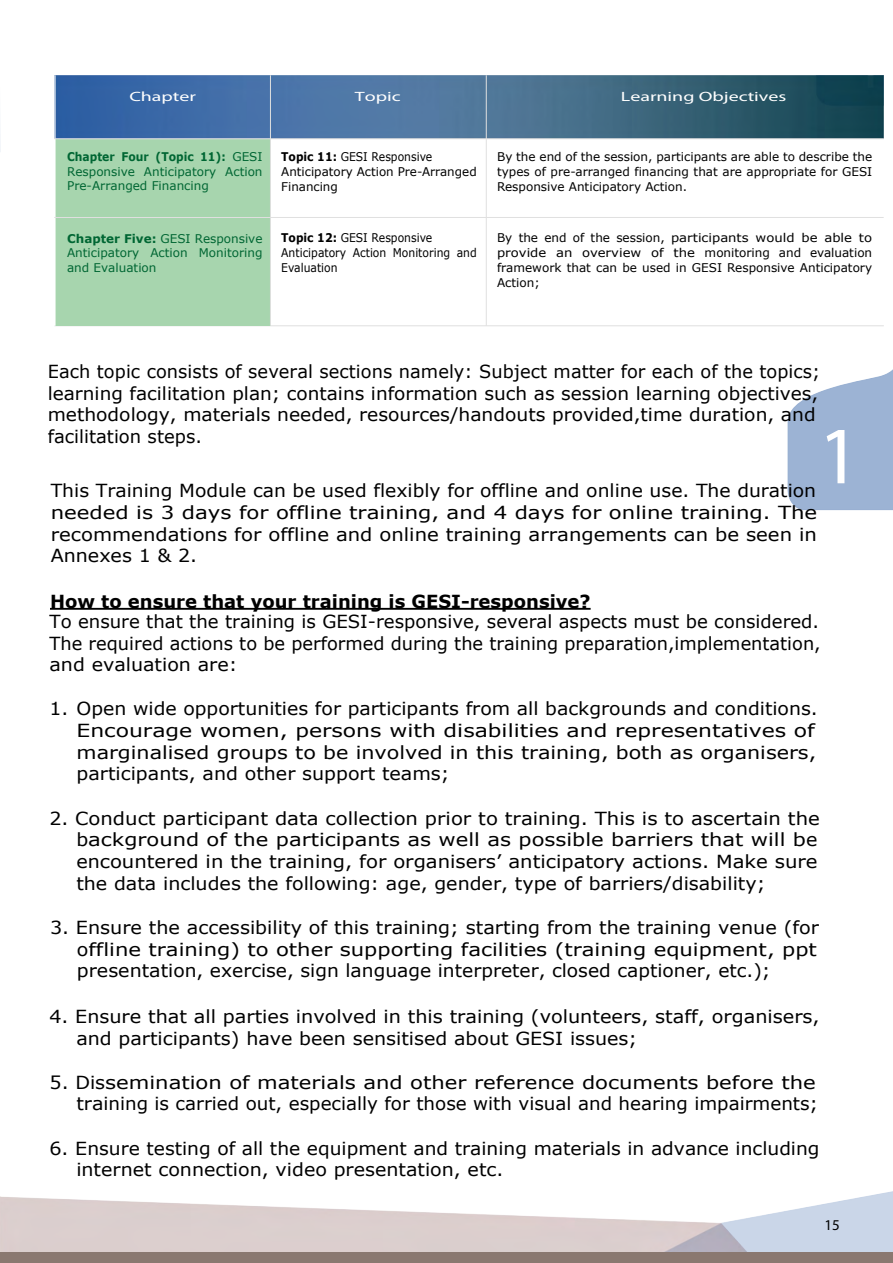
<style>
.page{position:relative;width:893px;height:1263px;background:#fff}
.page>*{position:absolute;margin:0;border:0;box-sizing:border-box;transform-origin:0 0}
.t1{font:300 82.05px "Avenir";color:#fff}
.t2{font:18px/21.6px "Verdana";color:#000;scale:1.06 1}
.t3{font:18px/21.6px "Verdana";color:#000}
.t4{font:18px/21.6px "Verdana";color:#000;scale:1.05 1}
.t5{font:18px/21.6px "Verdana";color:#000;text-align:justify;scale:1.04 1}
.t6{font:300 15px "Avenir";color:#000}
.t7{font:900 13.5px "Avenir";color:#fff;scale:1.48 1}
.t8{font:12px/15px "Verdana";color:#000;text-align:justify}
.t9{font:12px/14.4px "Verdana";color:#063;text-align:justify}
.t10{font:12px/15px "Verdana";color:#000;scale:.9 1}
.s1{font-weight:700}
</style>
<div class="page">
<img style="left:0;top:139px;width:1px;height:13px">
<hr style="left:54px;top:325px;width:830px;height:1px;background:#e0e0e0">
<img style="left:787px;top:369px;width:106px;height:141px">
<img style="left:56px;top:75px;width:827px;height:63px">
<div style="left:55px;top:139px;width:215px;height:187px;background:#a7d5ae"></div>
<hr style="left:54px;top:75px;width:2px;height:251px;background:#fff">
<hr style="left:270px;top:75px;width:1px;height:251px;background:#e0e0e0">
<hr style="left:486px;top:75px;width:1px;height:251px;background:#e0e0e0">
<hr style="left:54px;top:217px;width:830px;height:1px;background:#e0e0e0">
<hr style="left:54px;top:138px;width:830px;height:1px;background:#e0e0e0">
<img style="left:641px;top:1191px;width:252px;height:62px">
<div style="left:0;top:1253px;width:893px;height:10px;background:#8a7870"></div>
<hr style="left:50px;top:608px;width:541px;height:2px;background:#000">
<p class="t7" style="left:129px;top:88px;width:47px">Chapter</p>
<p class="t7" style="left:355px;top:88px;width:32px">Topic</p>
<p class="t7" style="left:621px;top:89px;width:113px">Learning Objectives</p>
<p class="t9" style="left:67px;top:150px;width:197px"><span class="s1">Chapter Four (Topic 11):</span> GESI Responsive Anticipatory Action Pre-Arranged Financing</p>
<p class="t9" style="left:67px;top:231px;width:197px"><span class="s1">Chapter Five:</span> GESI Responsive Anticipatory Action Monitoring and Evaluation</p>
<p class="t10" style="left:281px;top:149px;width:219px"><span class="s1">Topic 11:</span> GESI Responsive<br>Anticipatory Action Pre-Arranged<br>Financing</p>
<p class="t10" style="left:281px;top:230px;width:219px"><span class="s1">Topic 12:</span> GESI Responsive<br>Anticipatory Action Monitoring and<br>Evaluation</p>
<p class="t8" style="left:497px;top:149px;width:377px">By the end of the session, participants are able to describe the types of pre-arranged financing that are appropriate for GESI Responsive Anticipatory Action.</p>
<p class="t8" style="left:497px;top:230px;width:377px">By the end of the session, participants would be able to provide an overview of the monitoring and evaluation framework that can be used in GESI Responsive Anticipatory Action;</p>
<p class="t3" style="left:48px;top:360px;width:774px">Each topic consists of several sections namely: Subject matter for each of the topics; learning facilitation plan; contains information such as session learning objectives, methodology, materials needed, resources/handouts provided,time duration, and facilitation steps.</p>
<p class="t5" style="left:51px;top:480px;width:739px">This Training Module can be used flexibly for offline and online use. The duration needed is 3 days for offline training, and 4 days for online training. The recommendations for offline and online training arrangements can be seen in Annexes 1 &amp; 2.</p>
<p class="t3" style="left:50px;top:590px;width:773px;line-height:21.1px"><span class="s1">How to ensure that your training is GESI-responsive?<br></span>To ensure that the training is GESI-responsive, several aspects must be considered.<br>The required actions to be performed during the training preparation,implementation, and evaluation are:</p>
<p class="t4" style="left:77px;top:698px;width:707px;text-indent:-27px">1. Open wide opportunities for participants from all backgrounds and conditions.<br>Encourage women, persons with disabilities and representatives of marginalised groups to be involved in this training, both as organisers, participants, and other support teams;</p>
<p class="t2" style="left:76px;top:807px;width:703px;text-indent:-27px">2. Conduct participant data collection prior to training. This is to ascertain the background of the participants as well as possible barriers that will be encountered in the training, for organisers’ anticipatory actions. Make sure the data includes the following: age, gender, type of barriers/disability;</p>
<p class="t2" style="left:77px;top:917px;width:702px;text-align:justify;text-indent:-27px">3. Ensure the accessibility of this training; starting from the training venue (for offline training) to other supporting facilities (training equipment, ppt presentation, exercise, sign language interpreter, closed captioner, etc.);</p>
<p class="t2" style="left:76px;top:1006px;width:703px;text-indent:-27px">4. Ensure that all parties involved in this training (volunteers, staff, organisers, and participants) have been sensitised about GESI issues;</p>
<p class="t2" style="left:50px;top:1071px;width:727px;text-align:right">5. Dissemination of materials and other reference documents before the training is carried out, especially for those with visual and hearing impairments;</p>
<p class="t2" style="left:76px;top:1137px;width:703px;text-indent:-27px">6. Ensure testing of all the equipment and training materials in advance including internet connection, video presentation, etc.</p>
<p class="t1" style="left:818px;top:405px;width:44px">1</p>
<p class="t6" style="left:824px;top:1215px;width:17px">15</p>
</div>
